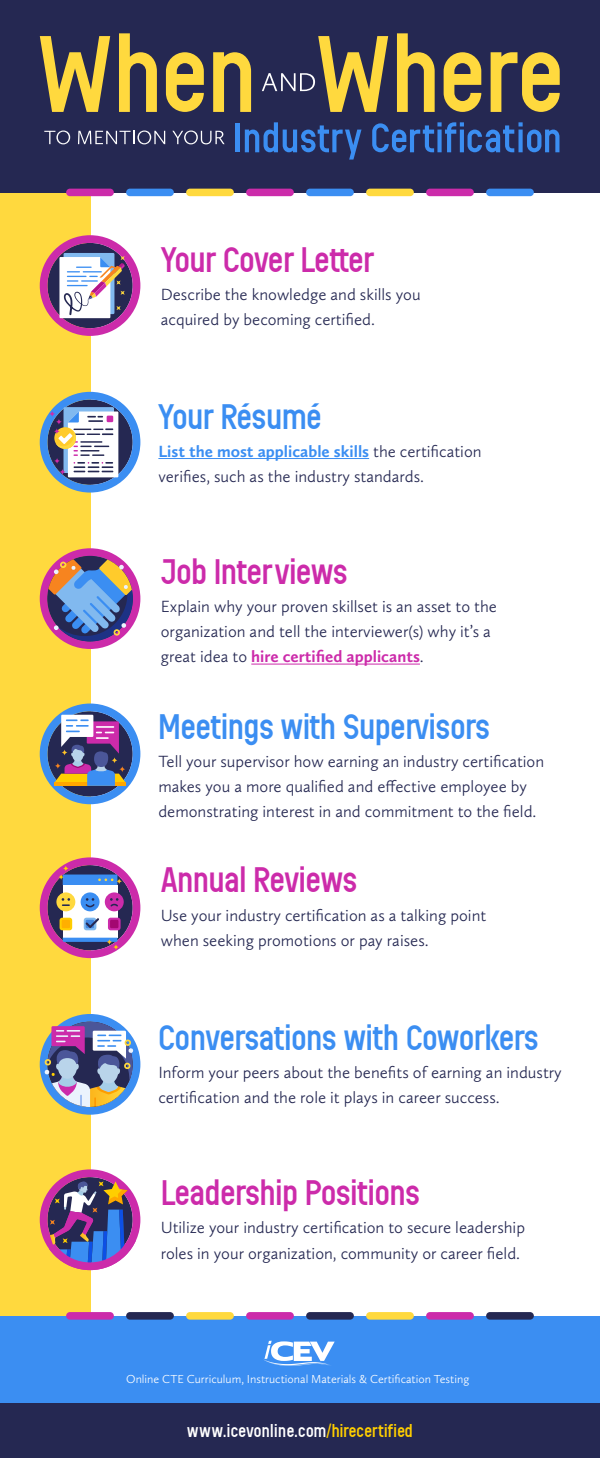
<style>
.page{position:relative;width:600px;height:1458px;background:#fff}
.page>*{position:absolute;margin:0;border:0;box-sizing:border-box;transform-origin:0 0}
.t1{font:35.5px "Stenciletta Solid";color:#cc2baa}
.t2{font:35.5px "Stenciletta Solid";color:#3b8ef2}
.t3{font:18px "Stenciletta Solid";letter-spacing:.02em;color:#fff}
.t4{font:300 16.8px/25.2px "Calluna Sans";color:#252852}
.t5{font:300 12px "Calluna Sans";color:#fff}
.s1{font-weight:700;color:#3b8ef2}
.s2{font-weight:700;color:#cc2baa}
.s3{color:#ffce00}
</style>
<div class="page">
<div style="left:0;top:32px;width:90px;height:1353px;background:#ffd93e"></div>
<svg style="left:40px;top:548px;width:100px;height:101px"></svg>
<div style="left:0;top:0;width:600px;height:193px;background:#252852"></div>
<svg style="left:44px;top:130px;width:26px;height:14px"></svg>
<svg style="left:78px;top:130px;width:87px;height:14px"></svg>
<svg style="left:172px;top:130px;width:53px;height:14px"></svg>
<hr style="left:236px;top:123px;width:4px;height:29px;background:#3b8ef2">
<svg style="left:245px;top:122px;width:117px;height:37px"></svg>
<svg style="left:372px;top:122px;width:187px;height:30px"></svg>
<svg style="left:40px;top:36px;width:70px;height:76px"></svg>
<svg style="left:119px;top:33px;width:38px;height:79px"></svg>
<svg style="left:166px;top:52px;width:38px;height:60px"></svg>
<svg style="left:213px;top:52px;width:38px;height:60px"></svg>
<svg style="left:397px;top:33px;width:38px;height:79px"></svg>
<svg style="left:444px;top:52px;width:37px;height:60px"></svg>
<svg style="left:491px;top:52px;width:69px;height:60px"></svg>
<svg style="left:262px;top:36px;width:126px;height:76px"></svg>
<svg style="left:40px;top:235px;width:100px;height:101px"></svg>
<hr style="left:158px;top:458px;width:211px;height:1px;background:#3b8ef2">
<svg style="left:40px;top:392px;width:100px;height:100px"></svg>
<svg style="left:56px;top:418px;width:6px;height:7px"></svg>
<hr style="left:251px;top:663px;width:169px;height:1px;background:#cc2baa">
<div style="left:66px;top:189px;width:48px;height:7px;background:#cc2baa;border-radius:4px"></div>
<div style="left:126px;top:189px;width:48px;height:7px;background:#3b8ef2;border-radius:4px"></div>
<div style="left:186px;top:189px;width:48px;height:7px;background:#ffd93e;border-radius:4px"></div>
<div style="left:246px;top:189px;width:48px;height:7px;background:#cc2baa;border-radius:4px"></div>
<div style="left:306px;top:189px;width:48px;height:7px;background:#3b8ef2;border-radius:4px"></div>
<div style="left:366px;top:189px;width:48px;height:7px;background:#ffd93e;border-radius:4px"></div>
<div style="left:426px;top:189px;width:48px;height:7px;background:#cc2baa;border-radius:4px"></div>
<div style="left:486px;top:189px;width:48px;height:7px;background:#3b8ef2;border-radius:4px"></div>
<div style="left:0;top:1316px;width:600px;height:141px;background:#3b8ef2"></div>
<div style="left:66px;top:1311px;width:48px;height:8px;background:#cc2baa;border-radius:4px"></div>
<svg style="left:126px;top:1311px;width:48px;height:8px"></svg>
<svg style="left:186px;top:1311px;width:48px;height:8px"></svg>
<svg style="left:246px;top:1311px;width:48px;height:8px"></svg>
<svg style="left:306px;top:1311px;width:48px;height:8px"></svg>
<svg style="left:366px;top:1311px;width:48px;height:8px"></svg>
<svg style="left:426px;top:1311px;width:48px;height:8px"></svg>
<svg style="left:486px;top:1311px;width:48px;height:8px"></svg>
<svg style="left:40px;top:857px;width:100px;height:101px"></svg>
<svg style="left:40px;top:703px;width:100px;height:101px"></svg>
<svg style="left:40px;top:1013px;width:100px;height:101px"></svg>
<svg style="left:40px;top:1169px;width:100px;height:100px"></svg>
<div style="left:0;top:1403px;width:600px;height:54px;background:#252852"></div>
<svg style="left:263px;top:1340px;width:72px;height:25px"></svg>
<h1 class="t1" style="left:161px;top:241px;width:215px">Your Cover Letter</h1>
<p class="t4" style="left:161px;top:282px;width:261px">Describe the knowledge and skills you acquired by becoming certified.</p>
<h1 class="t2" style="left:159px;top:397px;width:165px">Your Résumé</h1>
<p class="t4" style="left:158px;top:438px;width:325px"><span class="s1">List the most applicable skills</span> the certification verifies, such as the industry standards.</p>
<h1 class="t1" style="left:161px;top:552px;width:188px">Job Interviews</h1>
<p class="t4" style="left:161px;top:593px;width:338px">Explain why your proven skillset is an asset to the organization and tell the interviewer(s) why it’s a great idea to <span class="s2">hire certified applicants</span>.</p>
<h1 class="t2" style="left:159px;top:707px;width:333px">Meetings with Supervisors</h1>
<p class="t4" style="left:158px;top:748px;width:387px">Tell your supervisor how earning an industry certification makes you a more qualified and effective employee by demonstrating interest in and commitment to the field.</p>
<h1 class="t1" style="left:161px;top:861px;width:198px">Annual Reviews</h1>
<p class="t4" style="left:161px;top:902px;width:327px">Use your industry certification as a talking point when seeking promotions or pay raises.</p>
<h1 class="t2" style="left:159px;top:1018px;width:381px">Conversations with Coworkers</h1>
<p class="t4" style="left:158px;top:1059px;width:405px">Inform your peers about the benefits of earning an industry certification and the role it plays in career success.</p>
<h1 class="t1" style="left:161px;top:1173px;width:260px">Leadership Positions</h1>
<p class="t4" style="left:161px;top:1214px;width:366px">Utilize your industry certification to secure leadership roles in your organization, community or career field.</p>
<p class="t5" style="left:126px;top:1371px;width:345px">Online CTE Curriculum, Instructional Materials &amp; Certification Testing</p>
<p class="t3" style="left:187px;top:1420px;width:227px">www.icevonline.com<span class="s3">/hirecertified</span></p>
</div>
